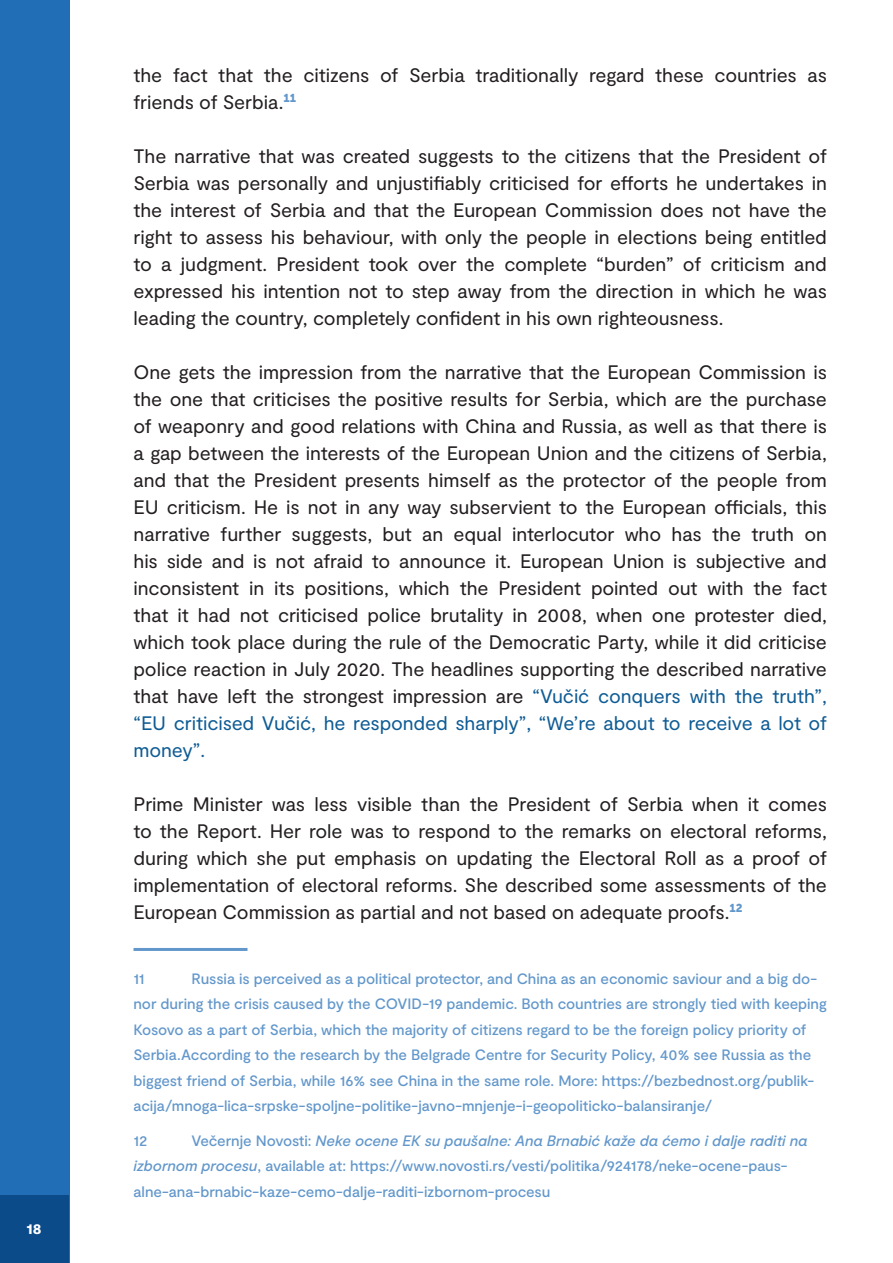
<style>
.page{position:relative;width:893px;height:1263px;background:#fff}
.page>*{position:absolute;margin:0;border:0;box-sizing:border-box;transform-origin:0 0}
.t1{font:19.5px/27px "Moderat";letter-spacing:-.005em;color:#231f20;text-align:justify}
.t2{font:500 15px/25.5px "Moderat";letter-spacing:-.005em;color:#6297cb}
.t3{font:900 15px "Moderat";color:#fff}
.s1{color:#0f5c95}
.s2{font-style:italic}
</style>
<div class="page">
<div style="left:0;top:0;width:69px;height:1263px;background:#216eb7"></div>
<div style="left:0;top:1195px;width:69px;height:68px;background:#0c4b8a"></div>
<hr style="left:134px;top:948px;width:114px;height:3px;background:#6297cb">
<p class="t3" style="left:27px;top:1220px;width:16px">18</p>
<p class="t1" style="left:134px;top:62px;width:695px">the fact that the citizens of Serbia traditionally regard these countries as friends of Serbia.<sup>11</sup></p>
<p class="t1" style="left:134px;top:143px;width:695px">The narrative that was created suggests to the citizens that the President of Serbia was personally and unjustifiably criticised for efforts he undertakes in the interest of Serbia and that the European Commission does not have the right to assess his behaviour, with only the people in elections being entitled to a judgment. President took over the complete “burden” of criticism and expressed his intention not to step away from the direction in which he was leading the country, completely confident in his own righteousness.</p>
<p class="t1" style="left:134px;top:359px;width:695px">One gets the impression from the narrative that the European Commission is the one that criticises the positive results for Serbia, which are the purchase of weaponry and good relations with China and Russia, as well as that there is a gap between the interests of the European Union and the citizens of Serbia, and that the President presents himself as the protector of the people from EU criticism. He is not in any way subservient to the European officials, this narrative further suggests, but an equal interlocutor who has the truth on his side and is not afraid to announce it. European Union is subjective and inconsistent in its positions, which the President pointed out with the fact that it had not criticised police brutality in 2008, when one protester died, which took place during the rule of the Democratic Party, while it did criticise police reaction in July 2020. The headlines supporting the described narrative that have left the strongest impression are <span class="s1">“Vučić conquers with the truth”, “EU criticised Vučić, he responded sharply”, “We’re about to receive a lot of money”.</span></p>
<p class="t1" style="left:134px;top:791px;width:695px">Prime Minister was less visible than the President of Serbia when it comes to the Report. Her role was to respond to the remarks on electoral reforms, during which she put emphasis on updating the Electoral Roll as a proof of implementation of electoral reforms. She described some assessments of the European Commission as partial and not based on adequate proofs.<sup>12</sup></p>
<p class="t2" style="left:134px;top:966px;width:695px;text-indent:58px">Russia is perceived as a political protector, and China as an economic saviour and a big do&shy;nor during the crisis caused by the COVID-19 pandemic. Both countries are strongly tied with keeping Kosovo as a part of Serbia, which the majority of citizens regard to be the foreign policy priority of Serbia.According to the research by the Belgrade Centre for Security Policy, 40% see Russia as the biggest friend of Serbia, while 16% see China in the same role. More: https://bezbednost.org/publik&shy;acija/mnoga-lica-srpske-spoljne-politike-javno-mnjenje-i-geopoliticko-balansiranje/</p>
<p class="t2" style="left:134px;top:1128px;width:15px">12</p>
<p class="t2" style="left:134px;top:966px;width:13px">11</p>
<p class="t2" style="left:134px;top:1128px;width:675px;text-indent:58px">Večernje Novosti: <span class="s2">Neke ocene EK su paušalne: Ana Brnabić kaže da ćemo i dalje raditi na izbornom procesu</span>, available at: https://www.novosti.rs/vesti/politika/924178/neke-ocene-paus&shy;alne-ana-brnabic-kaze-cemo-dalje-raditi-izbornom-procesu</p>
</div>
